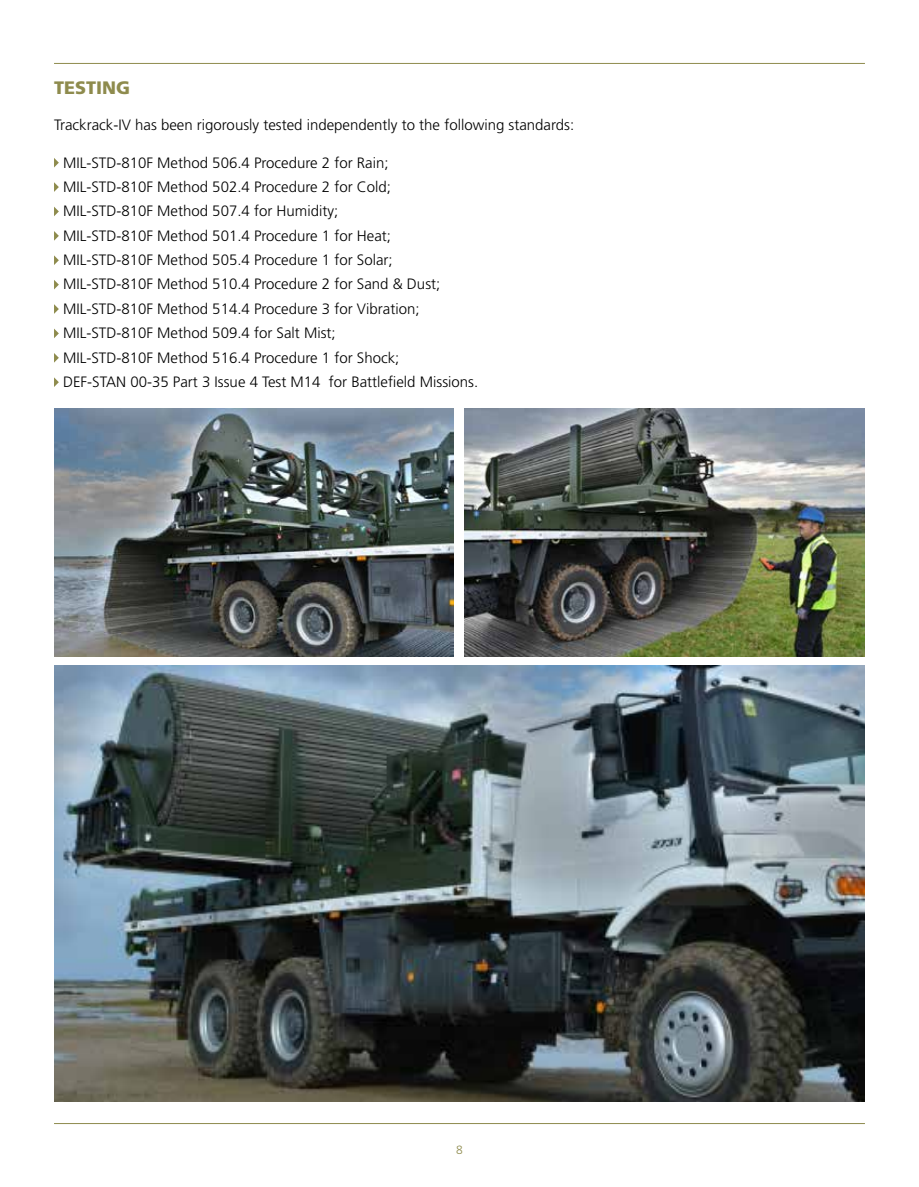
<style>
.page{position:relative;width:919px;height:1187px;background:#fff}
.page>*{position:absolute;margin:0;border:0;box-sizing:border-box;transform-origin:0 0}
.t1{font:900 18px "Frutiger LT Std";color:#8e8b4d}
.t2{font:300 15px/24.5px "Frutiger LT Std";color:#000}
.t3{font:300 12px "Frutiger LT Std";color:#8e8b4d}
</style>
<div class="page">
<svg style="left:54px;top:158px;width:5px;height:9px"></svg>
<svg style="left:54px;top:182px;width:5px;height:10px"></svg>
<svg style="left:54px;top:207px;width:5px;height:9px"></svg>
<svg style="left:54px;top:231px;width:5px;height:10px"></svg>
<svg style="left:54px;top:255px;width:5px;height:10px"></svg>
<svg style="left:54px;top:280px;width:5px;height:9px"></svg>
<svg style="left:54px;top:304px;width:5px;height:10px"></svg>
<svg style="left:54px;top:328px;width:5px;height:10px"></svg>
<svg style="left:54px;top:353px;width:5px;height:9px"></svg>
<svg style="left:54px;top:377px;width:5px;height:10px"></svg>
<img style="left:54px;top:665px;width:810px;height:436px">
<hr style="left:54px;top:63px;width:810px;height:1px;background:#8e8b4d">
<hr style="left:54px;top:1123px;width:810px;height:1px;background:#8e8b4d">
<img style="left:54px;top:409px;width:400px;height:247px">
<img style="left:464px;top:409px;width:400px;height:247px">
<p class="t1" style="left:54px;top:77px;width:78px">TESTING</p>
<p class="t2" style="left:54px;top:113px;width:521px">Trackrack-IV has been rigorously tested independently to the following standards:</p>
<p class="t2" style="left:63px;top:150px;width:416px">MIL-STD-810F Method 506.4 Procedure 2 for Rain; MIL-STD-810F Method 502.4 Procedure 2 for Cold; MIL-STD-810F Method 507.4 for Humidity;<br>MIL-STD-810F Method 501.4 Procedure 1 for Heat; MIL-STD-810F Method 505.4 Procedure 1 for Solar; MIL-STD-810F Method 510.4 Procedure 2 for Sand &amp; Dust; MIL-STD-810F Method 514.4 Procedure 3 for Vibration; MIL-STD-810F Method 509.4 for Salt Mist;<br>MIL-STD-810F Method 516.4 Procedure 1 for Shock;<br>DEF-STAN 00-35 Part 3 Issue 4 Test M14 for Battlefield Missions.</p>
<p class="t3" style="left:456px;top:1143px;width:8px">8</p>
</div>
